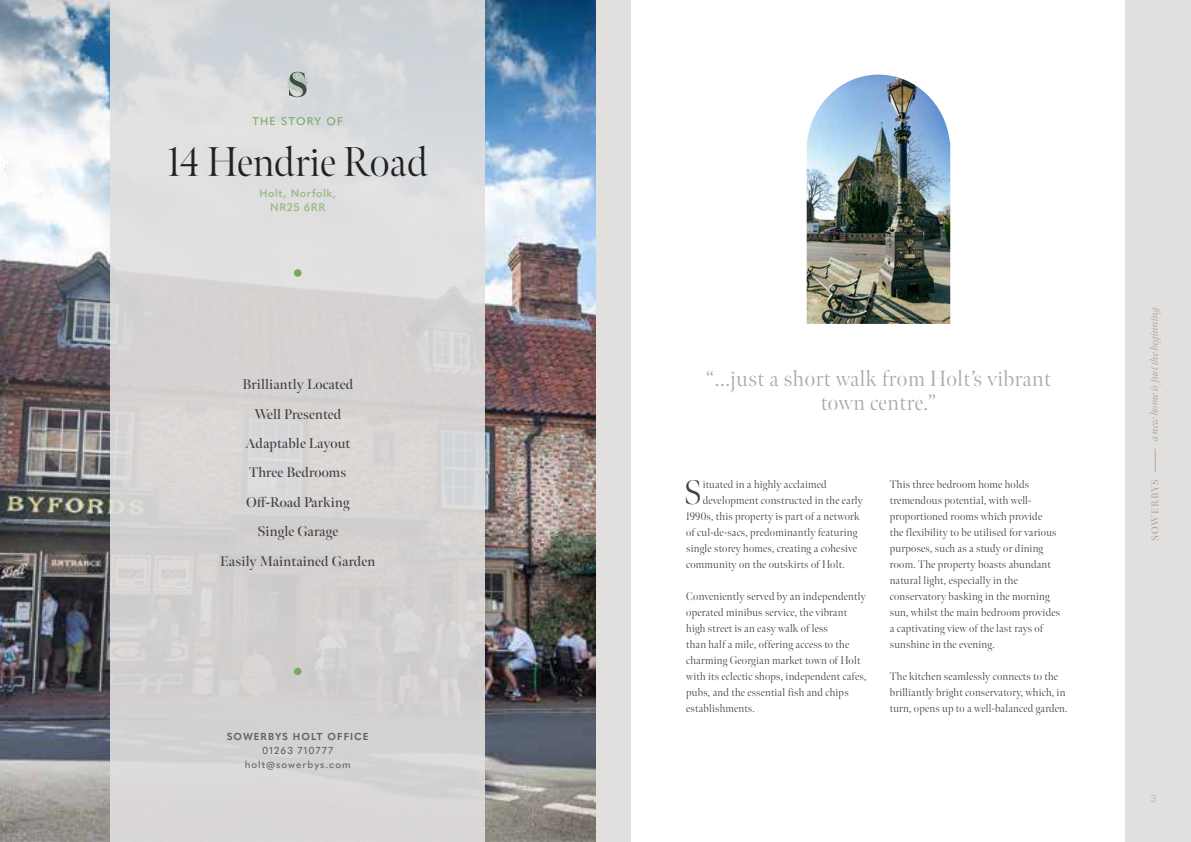
<style>
.page{position:relative;width:1191px;height:842px;background:#fff}
.page>*{position:absolute;margin:0;border:0;box-sizing:border-box;transform-origin:0 0}
.t1{font:300 41.5px "Meno Banner";color:#222223}
.t2{font:300 34px "Meno Banner";color:#434141}
.t3{font:300 22px/24px "Meno Banner";letter-spacing:.025em;color:#ada8a0;text-align:center}
.t4{font:600 14px/29.3px "Meno Banner";letter-spacing:.01em;color:#434141;text-align:center}
.t5{font:300 11px/16px "Meno Banner";letter-spacing:.02em;color:#434141}
.t6{font:italic 11px "Meno Banner";letter-spacing:-.01em;color:#ada8a0}
.t7{font:600 11px/14px "Quasimoda";letter-spacing:.05em;color:#96ba81;text-align:center}
.t8{font:500 11px "Quasimoda";letter-spacing:.1em;color:#76aa62}
.t9{font:500 10px/14px "Quasimoda";letter-spacing:.1em;color:#5e6662;text-align:center}
.t10{font:700 10px "Quasimoda";letter-spacing:.1em;color:#5e6662}
.t11{font:600 10px "Meno Banner";letter-spacing:.08em;color:#ada8a0}
.t12{font:300 10px "Quasimoda";color:#ada8a0}
</style>
<div class="page">
<div style="left:595px;top:0;width:596px;height:842px;background:#e2e0df"></div>
<svg style="left:1155px;top:449px;width:1px;height:22px"></svg>
<img style="left:0;top:0;width:595px;height:842px">
<div style="left:111px;top:0;width:374px;height:842px;background:#d6d5d5"></div>
<div style="left:294px;top:269px;width:7px;height:8px;background:#76aa62;border-radius:50%"></div>
<div style="left:294px;top:668px;width:7px;height:7px;background:#76aa62;border-radius:50%"></div>
<svg style="left:287px;top:72px;width:21px;height:25px"></svg>
<div style="left:631px;top:0;width:494px;height:842px;background:#fff"></div>
<img style="left:806px;top:75px;width:144px;height:249px">
<p class="t8" style="left:252px;top:113px;width:92px">THE STORY OF</p>
<h1 class="t1" style="left:167px;top:137px;width:262px">14 Hendrie Road</h1>
<p class="t7" style="left:259px;top:186px;width:78px">Holt, Norfolk,<br>NR25 6RR</p>
<p class="t4" style="left:220px;top:370px;width:157px">Brilliantly Located<br>Well Presented<br>Adaptable Layout<br>Three Bedrooms<br>Off-Road Parking<br>Single Garage<br>Easily Maintained Garden</p>
<p class="t10" style="left:227px;top:728px;width:143px">SOWERBYS HOLT OFFICE</p>
<p class="t9" style="left:245px;top:742px;width:107px">01263 710777 holt@sowerbys.com</p>
<h3 class="t3" style="left:706px;top:367px;width:347px">“...just a short walk from Holt’s vibrant town centre.”</h3>
<h2 class="t2" style="left:684px;top:472px;width:20px">S</h2>
<p class="t5" style="left:703px;top:477px;width:125px">ituated in a highly acclaimed</p>
<p class="t5" style="left:703px;top:493px;width:161px">development constructed in the early</p>
<p class="t5" style="left:686px;top:509px;width:175px">1990s, this property is part of a network</p>
<p class="t5" style="left:686px;top:525px;width:173px">of cul-de-sacs, predominantly featuring</p>
<p class="t5" style="left:686px;top:541px;width:172px">single storey homes, creating a cohesive</p>
<p class="t5" style="left:686px;top:557px;width:160px">community on the outskirts of Holt.</p>
<p class="t5" style="left:686px;top:589px;width:182px">Conveniently served by an independently operated minibus service, the vibrant high street is an easy walk of less<br>than half a mile, offering access to the charming Georgian market town of Holt with its eclectic shops, independent cafes, pubs, and the essential fish and chips establishments.</p>
<p class="t5" style="left:889px;top:477px;width:172px">This three bedroom home holds tremendous potential, with well&shy;proportioned rooms which provide<br>the flexibility to be utilised for various purposes, such as a study or dining room. The property boasts abundant natural light, especially in the conservatory basking in the morning sun, whilst the main bedroom provides a captivating view of the last rays of sunshine in the evening.</p>
<p class="t5" style="left:889px;top:669px;width:179px">The kitchen seamlessly connects to the brilliantly bright conservatory, which, in turn, opens up to a well-balanced garden.</p>
<p class="t6" style="left:1147px;top:441px;width:138px;rotate:-90deg">a new home is just the beginning</p>
<p class="t11" style="left:1149px;top:541px;width:63px;rotate:-90deg">SOWERBYS</p>
<p class="t12" style="left:1150px;top:791px;width:7px">3</p>
</div>
